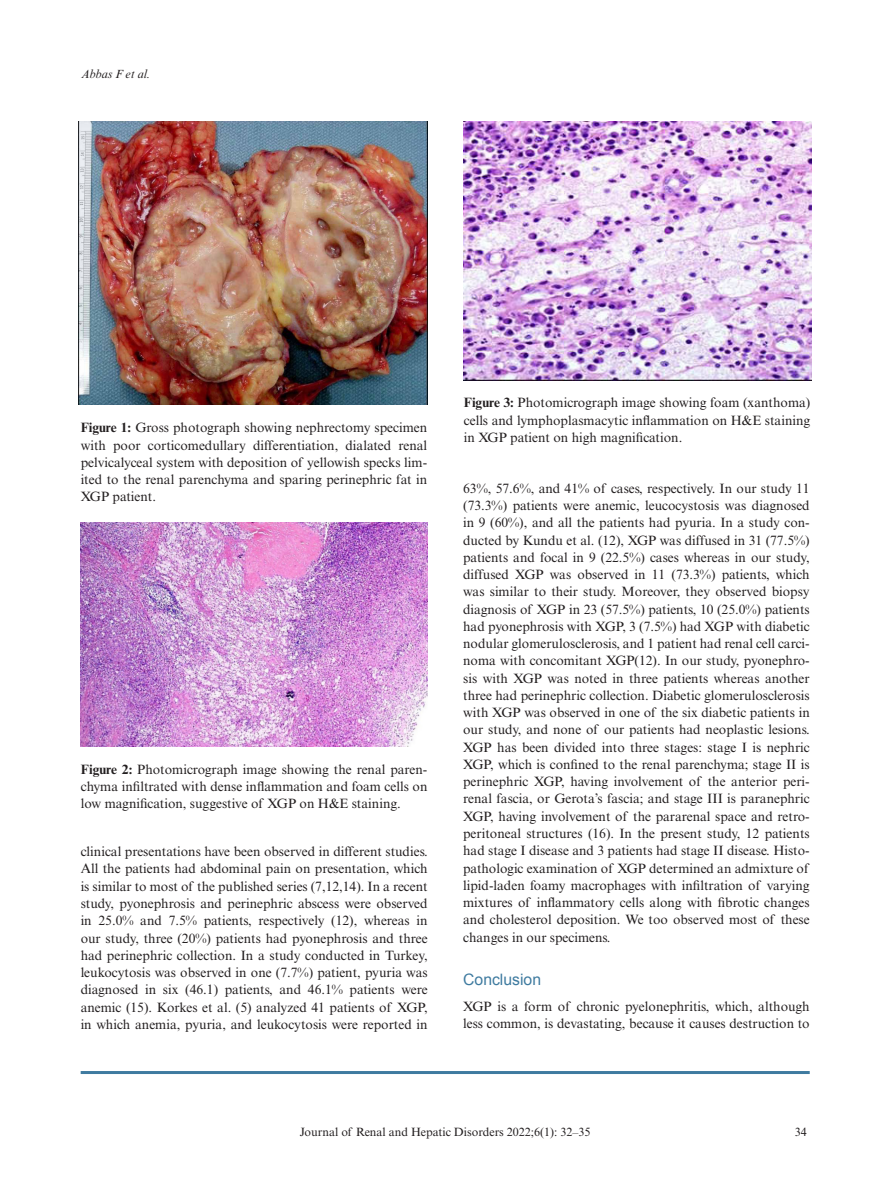
<style>
.page{position:relative;width:893px;height:1191px;background:#fff}
.page>*{position:absolute;margin:0;border:0;box-sizing:border-box;transform-origin:0 0}
.t1{font:15.75px "Arial";color:#3f7ba0}
.TX{font:13.5px/17.2px "Times New Roman MT Std";color:#231f20;text-align:justify}
.FGC{font:13.5px/17.2px "Times New Roman MT Std";color:#231f20;text-align:justify}
.t2{font:12px "Times New Roman MT Std";color:#231f20}
.t3{font:italic 12px "Times New Roman MT Std";color:#231f20}
.s1{font-weight:700}
</style>
<div class="page">
<hr style="left:81px;top:1071px;width:729px;height:3px;background:#3f7ba0">
<img style="left:79px;top:122px;width:348px;height:283px">
<img style="left:81px;top:522px;width:347px;height:225px">
<img style="left:463px;top:122px;width:348px;height:259px">
<p class="t3" style="left:81px;top:67px;width:71px">Abbas F et al.</p>
<p class="FGC" style="left:81px;top:419px;width:348px"><span class="s1">Figure 1:</span> Gross photograph showing nephrectomy specimen with poor corticomedullary differentiation, dialated renal pelvicalyceal system with deposition of yellowish specks lim&shy;ited to the renal parenchyma and sparing perinephric fat in XGP patient.</p>
<p class="FGC" style="left:81px;top:760px;width:348px"><span class="s1">Figure 2:</span> Photomicrograph image showing the renal paren&shy;chyma infiltrated with dense inflammation and foam cells on low magnification, suggestive of XGP on H&amp;E staining.</p>
<p class="TX" style="left:81px;top:843px;width:349px">clinical presentations have been observed in different studies.<br>All the patients had abdominal pain on presentation, which is similar to most of the published series (7,12,14). In a recent study, pyonephrosis and perinephric abscess were observed in 25.0% and 7.5% patients, respectively (12), whereas in our study, three (20%) patients had pyonephrosis and three had perinephric collection. In a study conducted in Turkey, leukocytosis was observed in one (7.7%) patient, pyuria was diagnosed in six (46.1) patients, and 46.1% patients were anemic (15). Korkes et al. (5) analyzed 41 patients of XGP, in which anemia, pyuria, and leukocytosis were reported in</p>
<p class="FGC" style="left:464px;top:394px;width:348px"><span class="s1">Figure 3:</span> Photomicrograph image showing foam (xanthoma) cells and lymphoplasmacytic inflammation on H&amp;E staining in XGP patient on high magnification.</p>
<p class="TX" style="left:463px;top:479px;width:348px">63%, 57.6%, and 41% of cases, respectively. In our study 11 (73.3%) patients were anemic, leucocystosis was diagnosed in 9 (60%), and all the patients had pyuria. In a study con&shy;ducted by Kundu et al. (12), XGP was diffused in 31 (77.5%) patients and focal in 9 (22.5%) cases whereas in our study, diffused XGP was observed in 11 (73.3%) patients, which was similar to their study. Moreover, they observed biopsy diagnosis of XGP in 23 (57.5%) patients, 10 (25.0%) patients had pyonephrosis with XGP, 3 (7.5%) had XGP with diabetic nodular glomerulosclerosis, and 1 patient had renal cell carci&shy;noma with concomitant XGP(12). In our study, pyonephro&shy;sis with XGP was noted in three patients whereas another three had perinephric collection. Diabetic glomerulosclerosis with XGP was observed in one of the six diabetic patients in our study, and none of our patients had neoplastic lesions.<br>XGP has been divided into three stages: stage I is nephric XGP, which is confined to the renal parenchyma; stage II is perinephric XGP, having involvement of the anterior peri&shy;renal fascia, or Gerota’s fascia; and stage III is paranephric XGP, having involvement of the pararenal space and retro&shy;peritoneal structures (16). In the present study, 12 patients had stage I disease and 3 patients had stage II disease. Histo&shy;pathologic examination of XGP determined an admixture of lipid-laden foamy macrophages with infiltration of varying mixtures of inflammatory cells along with fibrotic changes and cholesterol deposition. We too observed most of these changes in our specimens.</p>
<h1 class="t1" style="left:463px;top:968px;width:79px">Conclusion</h1>
<p class="TX" style="left:463px;top:997px;width:348px">XGP is a form of chronic pyelonephritis, which, although less common, is devastating, because it causes destruction to</p>
<p class="t2" style="left:300px;top:1124px;width:292px">Journal of Renal and Hepatic Disorders 2022;6(1): 32–35</p>
<p class="t2" style="left:795px;top:1124px;width:13px">34</p>
</div>
